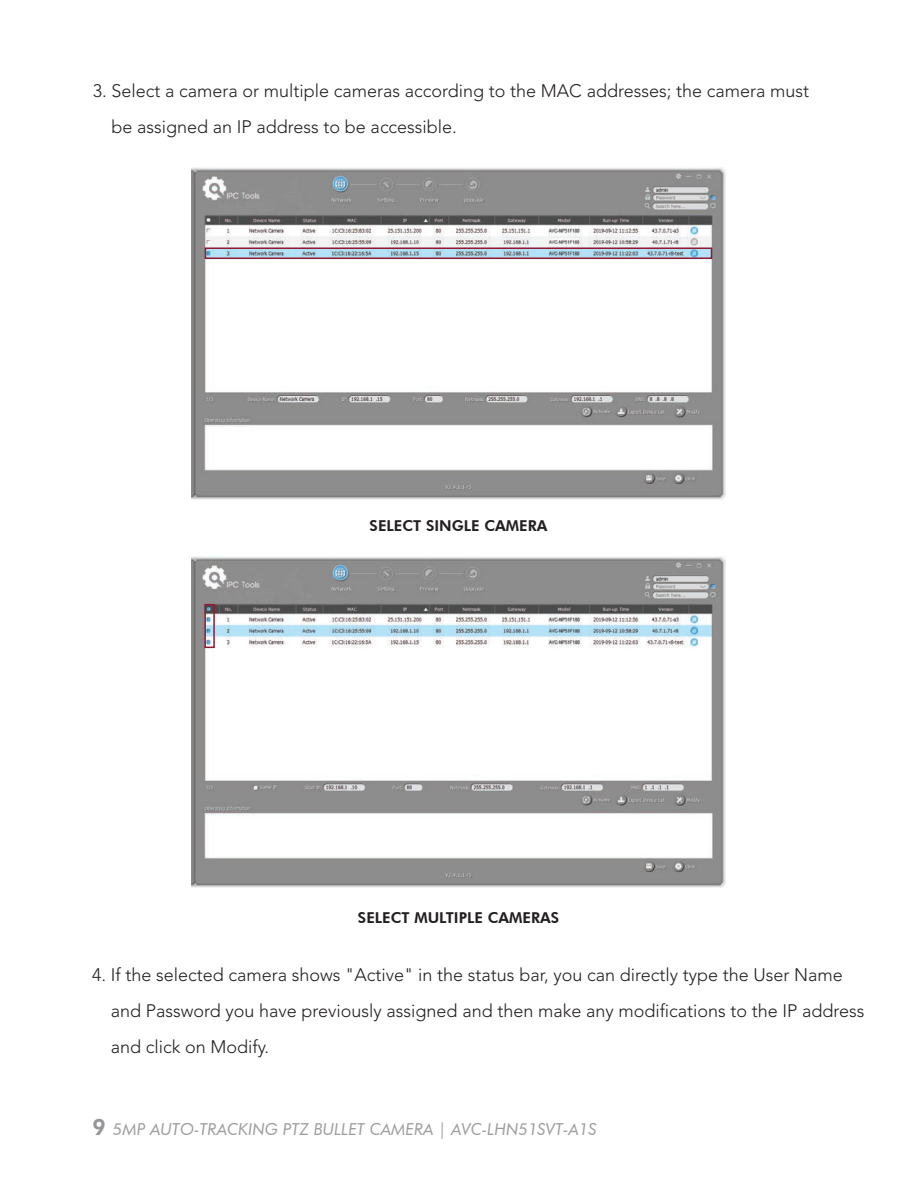
<style>
.page{position:relative;width:918px;height:1188px;background:#fff}
.page>*{position:absolute;margin:0;border:0;box-sizing:border-box;transform-origin:0 0}
.t1{font:300 18px/36px "Avenir LT Std";color:#231f20}
.t2{font:italic 16.5px "Futura BT";color:#a09d9d}
.t3{font:800 15px "Futura BT";color:#231f20}
.s1{font-weight:800;font-style:normal;font-size:22.5px;color:#939598}
</style>
<div class="page">
<img style="left:191px;top:168px;width:535px;height:331px">
<img style="left:191px;top:556px;width:535px;height:332px">
<div style="left:205px;top:247px;width:507px;height:12px;border:2px solid #951932"></div>
<div style="left:204px;top:604px;width:11px;height:44px;border:2px solid #951932"></div>
<p class="t1" style="left:111px;top:73px;width:699px;text-indent:-19px">3. Select a camera or multiple cameras according to the MAC addresses; the camera must be assigned an IP address to be accessible.</p>
<p class="t3" style="left:370px;top:517px;width:179px">SELECT SINGLE CAMERA</p>
<p class="t3" style="left:358px;top:909px;width:203px">SELECT MULTIPLE CAMERAS</p>
<p class="t1" style="left:111px;top:957px;width:755px;text-indent:-19px">4. If the selected camera shows "Active" in the status bar, you can directly type the User Name and Password you have previously assigned and then make any modifications to the IP address and click on Modify.</p>
<p class="t2" style="left:92px;top:1119px;width:506px"><span class="s1">9</span> 5MP AUTO-TRACKING PTZ BULLET CAMERA | AVC-LHN51SVT-A1S</p>
</div>
